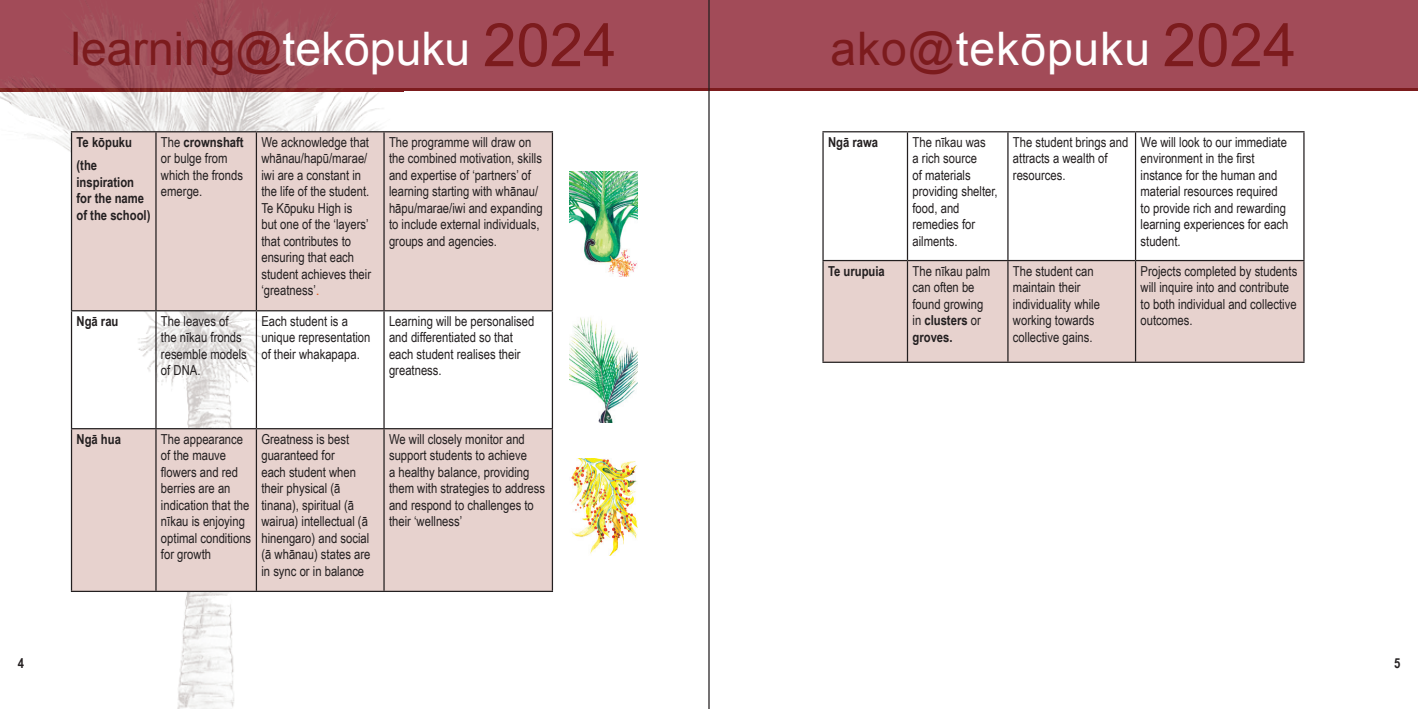
<style>
.page{position:relative;width:1418px;height:709px;background:#fff}
.page>*{position:absolute;margin:0;border:0;box-sizing:border-box;transform-origin:0 0}
.t1{font:60px "Arial";color:#7c1b1d}
.t2{font:46.25px "Arial";color:#7c1b1d}
.t3{font:46.25px "Arial";letter-spacing:.02em;color:#fff}
.t4{font:13.75px/16.5px "Arial Narrow";color:#231f20}
.t5{font:700 13.75px/16.5px "Arial Narrow";color:#231f20}
.s1{color:#fff}
.s2{font-size:60px}
.s3{color:#7c1b1d}
.s4{font-weight:700}
.s5{font-family:"Arial";color:#df5e1e}
</style>
<div class="page">
<div style="left:0;top:0;width:1417px;height:89px;background:#a24b58"></div>
<hr style="left:0;top:88px;width:1417px;height:3px;background:#7c1b1d">
<img style="left:0;top:0;width:404px;height:709px">
<img style="left:569px;top:171px;width:68px;height:106px">
<img style="left:569px;top:317px;width:68px;height:105px">
<img style="left:571px;top:458px;width:66px;height:97px">
<svg style="left:72px;top:132px;width:480px;height:458px;fill:#e7d2ce"></svg>
<hr style="left:71px;top:131px;width:85px;height:1px;background:#231f20">
<hr style="left:71px;top:132px;width:1px;height:178px;background:#231f20">
<hr style="left:156px;top:131px;width:100px;height:1px;background:#231f20">
<hr style="left:155px;top:132px;width:2px;height:178px;background:#231f20">
<hr style="left:256px;top:131px;width:128px;height:1px;background:#231f20">
<hr style="left:256px;top:132px;width:1px;height:178px;background:#231f20">
<hr style="left:384px;top:131px;width:169px;height:1px;background:#231f20">
<hr style="left:383px;top:132px;width:1px;height:178px;background:#231f20">
<hr style="left:552px;top:132px;width:1px;height:178px;background:#231f20">
<hr style="left:71px;top:310px;width:85px;height:1px;background:#231f20">
<hr style="left:71px;top:311px;width:1px;height:117px;background:#231f20">
<hr style="left:156px;top:310px;width:100px;height:1px;background:#231f20">
<hr style="left:155px;top:311px;width:2px;height:117px;background:#231f20">
<hr style="left:256px;top:310px;width:128px;height:1px;background:#231f20">
<hr style="left:256px;top:311px;width:1px;height:117px;background:#231f20">
<hr style="left:384px;top:310px;width:169px;height:1px;background:#231f20">
<hr style="left:383px;top:311px;width:1px;height:117px;background:#231f20">
<hr style="left:552px;top:311px;width:1px;height:117px;background:#231f20">
<hr style="left:71px;top:428px;width:85px;height:1px;background:#231f20">
<hr style="left:71px;top:429px;width:1px;height:161px;background:#231f20">
<hr style="left:156px;top:428px;width:100px;height:1px;background:#231f20">
<hr style="left:155px;top:429px;width:2px;height:161px;background:#231f20">
<hr style="left:256px;top:428px;width:128px;height:1px;background:#231f20">
<hr style="left:256px;top:429px;width:1px;height:161px;background:#231f20">
<hr style="left:384px;top:428px;width:169px;height:1px;background:#231f20">
<hr style="left:383px;top:429px;width:1px;height:161px;background:#231f20">
<hr style="left:552px;top:429px;width:1px;height:161px;background:#231f20">
<hr style="left:71px;top:590px;width:482px;height:2px;background:#231f20">
<div style="left:823px;top:261px;width:480px;height:100px;background:#e7d2ce"></div>
<hr style="left:822px;top:131px;width:85px;height:1px;background:#231f20">
<hr style="left:822px;top:132px;width:1px;height:128px;background:#231f20">
<hr style="left:907px;top:131px;width:100px;height:1px;background:#231f20">
<hr style="left:906px;top:132px;width:2px;height:128px;background:#231f20">
<hr style="left:1007px;top:131px;width:128px;height:1px;background:#231f20">
<hr style="left:1007px;top:132px;width:1px;height:128px;background:#231f20">
<hr style="left:1135px;top:131px;width:169px;height:1px;background:#231f20">
<hr style="left:1134px;top:132px;width:2px;height:128px;background:#231f20">
<hr style="left:1303px;top:132px;width:1px;height:128px;background:#231f20">
<hr style="left:822px;top:260px;width:85px;height:1px;background:#231f20">
<hr style="left:822px;top:261px;width:1px;height:100px;background:#231f20">
<hr style="left:907px;top:260px;width:100px;height:1px;background:#231f20">
<hr style="left:906px;top:261px;width:2px;height:100px;background:#231f20">
<hr style="left:1007px;top:260px;width:128px;height:1px;background:#231f20">
<hr style="left:1007px;top:261px;width:1px;height:100px;background:#231f20">
<hr style="left:1135px;top:260px;width:169px;height:1px;background:#231f20">
<hr style="left:1134px;top:261px;width:2px;height:100px;background:#231f20">
<hr style="left:1303px;top:261px;width:1px;height:100px;background:#231f20">
<hr style="left:822px;top:361px;width:482px;height:2px;background:#231f20">
<hr style="left:708px;top:0;width:1px;height:709px;background:#231f20">
<h2 class="t2" style="left:71px;top:23px;width:547px">learning@<span class="s1">tekōpuku</span> <span class="s2">2024</span></h2>
<h1 class="t1" style="left:1162px;top:12px;width:135px">2024</h1>
<h2 class="t3" style="left:830px;top:23px;width:321px"><span class="s3">ako@</span>tekōpuku</h2>
<p class="t5" style="left:76px;top:130px;width:57px;line-height:23.6px">Te kōpuku (the</p>
<p class="t5" style="left:76px;top:174px;width:75px">inspiration for the name of the school)</p>
<p class="t4" style="left:161px;top:134px;width:84px">The <span class="s4">crownshaft </span>or bulge from which the fronds emerge.</p>
<p class="t4" style="left:261px;top:134px;width:111px">We acknowledge that whānau/hapū/marae/ iwi are a constant in the life of the student.<br>Te Kōpuku High is but one of the ‘layers’ that contributes to ensuring that each student achieves their ‘greatness’<span class="s5">.</span></p>
<p class="t4" style="left:389px;top:134px;width:155px">The programme will draw on the combined motivation, skills and expertise of ‘partners’ of learning starting with whānau/ hāpu/marae/iwi and expanding to include external individuals, groups and agencies.</p>
<p class="t5" style="left:76px;top:312px;width:43px">Ngā rau</p>
<p class="t4" style="left:161px;top:312px;width:87px">The leaves of the nīkau fronds resemble models of DNA.</p>
<p class="t4" style="left:261px;top:312px;width:111px">Each student is a unique representation of their whakapapa.</p>
<p class="t4" style="left:389px;top:312px;width:147px">Learning will be personalised and differentiated so that each student realises their greatness.</p>
<p class="t5" style="left:76px;top:430px;width:46px">Ngā hua</p>
<p class="t4" style="left:161px;top:430px;width:92px">The appearance of the mauve flowers and red berries are an indication that the nīkau is enjoying optimal conditions for growth</p>
<p class="t4" style="left:261px;top:430px;width:111px">Greatness is best guaranteed for<br>each student when their physical (ā tinana), spiritual (ā wairua) intellectual (ā hinengaro) and social (ā whānau) states are in sync or in balance</p>
<p class="t4" style="left:389px;top:430px;width:158px">We will closely monitor and support students to achieve<br>a healthy balance, providing them with strategies to address and respond to challenges to their ‘wellness’</p>
<p class="t5" style="left:828px;top:134px;width:52px">Ngā rawa</p>
<p class="t4" style="left:912px;top:134px;width:87px">The nīkau was<br>a rich source<br>of materials providing shelter, food, and remedies for ailments.</p>
<p class="t4" style="left:1012px;top:134px;width:117px">The student brings and attracts a wealth of resources.</p>
<p class="t4" style="left:1140px;top:134px;width:149px">We will look to our immediate environment in the first instance for the human and material resources required to provide rich and rewarding learning experiences for each student.</p>
<p class="t5" style="left:828px;top:262px;width:58px">Te urupuia</p>
<p class="t4" style="left:912px;top:262px;width:79px">The nīkau palm can often be found growing in <span class="s4">clusters</span> or <span class="s4">groves.</span></p>
<p class="t4" style="left:1012px;top:262px;width:89px">The student can maintain their individuality while working towards collective gains.</p>
<p class="t4" style="left:1140px;top:262px;width:158px">Projects completed by students will inquire into and contribute to both individual and collective outcomes.</p>
<p class="t5" style="left:18px;top:654px;width:8px">4</p>
<p class="t5" style="left:1393px;top:654px;width:8px">5</p>
</div>
